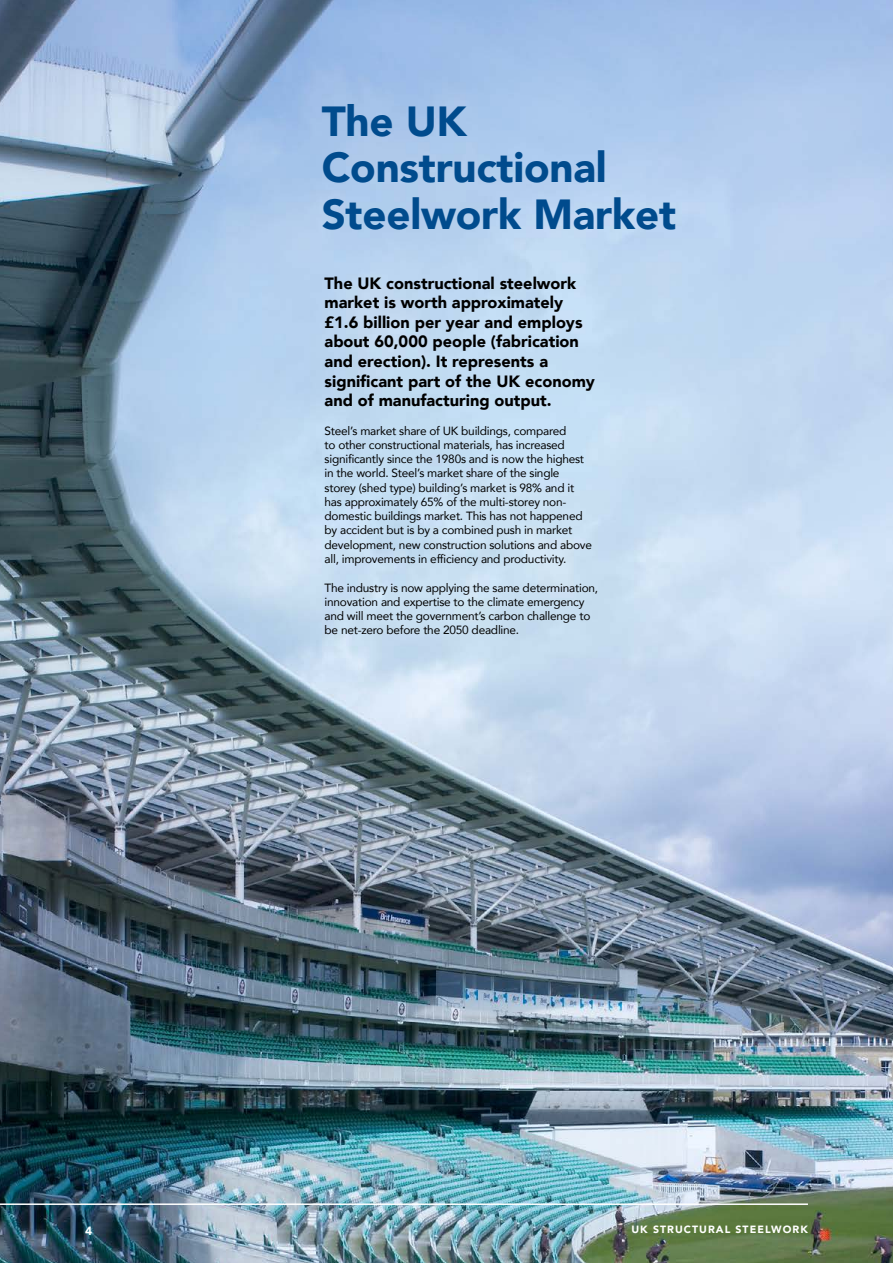
<style>
.page{position:relative;width:893px;height:1263px;background:#fff}
.page>*{position:absolute;margin:0;border:0;box-sizing:border-box;transform-origin:0 0}
.t1{font:900 42px/46.5px "Avenir";letter-spacing:-.005em;color:#004b8d}
.t2{font:900 16.35px/19.6px "Avenir";color:#000}
.t3{font:900 12px "Avenir";color:#fff}
.t4{font:11.85px/14.2px "Avenir";letter-spacing:-.02em;color:#000}
.t5{font:900 10.5px "Avenir";letter-spacing:.1em;color:#fff}
</style>
<div class="page">
<img style="left:0;top:0;width:893px;height:1263px">
<hr style="left:0;top:1203px;width:808px;height:2px;background:#fff">
<h1 class="t1" style="left:322px;top:97px;width:356px">The UK<br>Constructional<br>Steelwork Market</h1>
<h2 class="t2" style="left:325px;top:273px;width:272px">The UK constructional steelwork market is worth approximately £1.6 billion per year and employs about 60,000 people (fabrication and erection). It represents a significant part of the UK economy and of manufacturing output.</h2>
<p class="t4" style="left:325px;top:423px;width:269px">Steel’s market share of UK buildings, compared<br>to other constructional materials, has increased significantly since the 1980s and is now the highest in the world. Steel’s market share of the single storey (shed type) building’s market is 98% and it has approximately 65% of the multi-storey non&shy;domestic buildings market. This has not happened by accident but is by a combined push in market development, new construction solutions and above all, improvements in efficiency and productivity.</p>
<p class="t4" style="left:325px;top:580px;width:275px">The industry is now applying the same determination, innovation and expertise to the climate emergency and will meet the government’s carbon challenge to be net-zero before the 2050 deadline.</p>
<p class="t3" style="left:85px;top:1220px;width:9px">4</p>
<p class="t5" style="left:631px;top:1220px;width:178px">UK STRUCTURAL STEELWORK</p>
</div>
